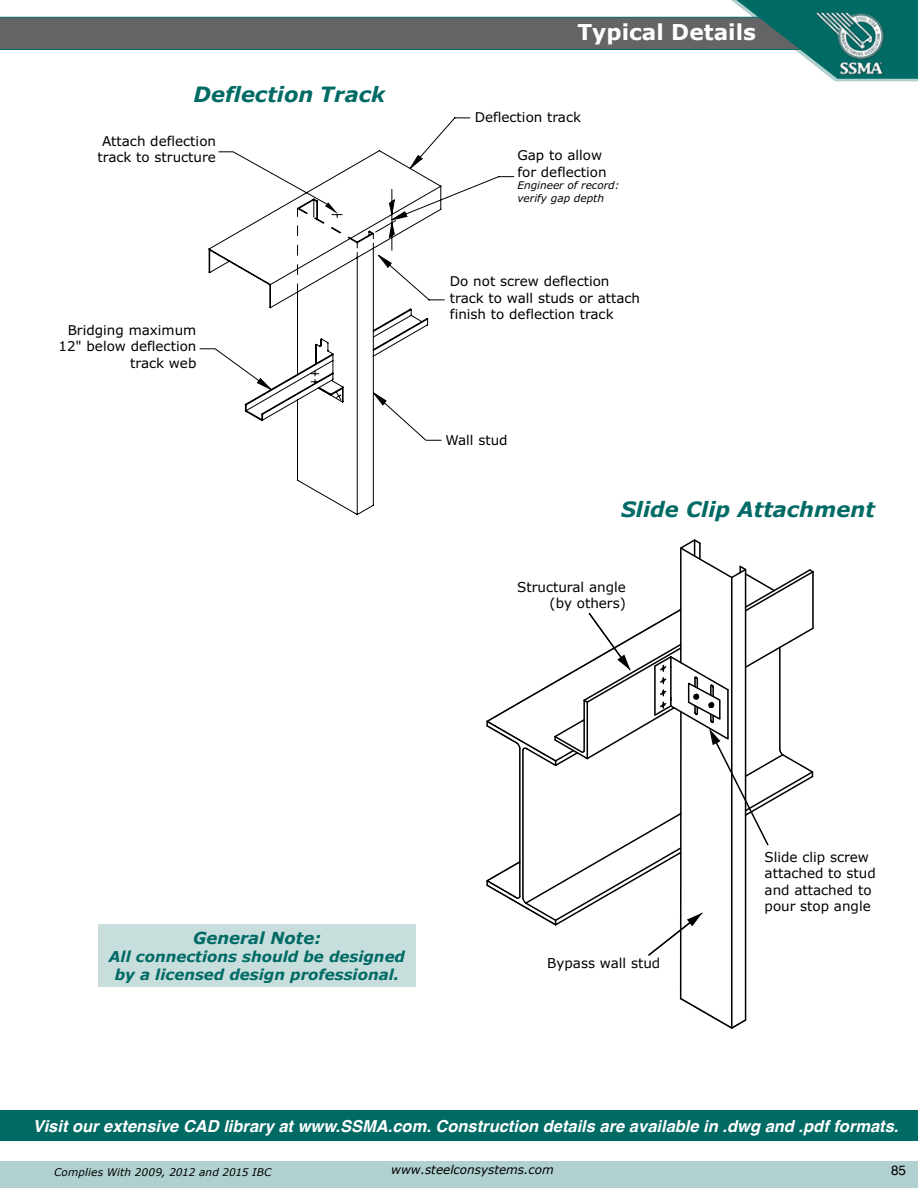
<style>
.page{position:relative;width:918px;height:1188px;background:#fff}
.page>*{position:absolute;margin:0;border:0;box-sizing:border-box;transform-origin:0 0}
.t1{font:700 21.75px "Verdana";color:#fff}
.t2{font:italic 700 21px "Verdana";color:#006a65}
.t3{font:italic 700 16.5px "Helvetica";color:#fff}
.t4{font:italic 700 16.5px "Verdana";color:#006a65}
.t5{font:italic 700 15px/18px "Verdana";color:#006a65;text-align:center}
.t6{font:13.5px/16.2px "Verdana";color:#000}
.t7{font:13.5px "Helvetica";color:#000}
.t8{font:italic 12px "Verdana";color:#000}
.t9{font:italic 10.5px/12.6px "Verdana";color:#000}
</style>
<div class="page">
<div style="left:0;top:1161px;width:918px;height:27px;background:#b0d1d0"></div>
<svg style="left:0;top:0;width:918px;height:82px"></svg>
<svg style="left:199px;top:117px;width:316px;height:399px"></svg>
<svg style="left:486px;top:539px;width:328px;height:490px"></svg>
<div style="left:98px;top:924px;width:318px;height:63px;background:#c7dedd"></div>
<div style="left:0;top:1110px;width:918px;height:31px;background:#006a65"></div>
<h2 class="t2" style="left:194px;top:81px;width:193px">Deflection Track</h2>
<p class="t6" style="left:98px;top:133px;width:120px;text-align:center">Attach deflection track to structure</p>
<p class="t6" style="left:58px;top:322px;width:140px;text-align:right">Bridging maximum<br>12" below deflection track web</p>
<h1 class="t1" style="left:577px;top:18px;width:180px">Typical Details</h1>
<p class="t6" style="left:475px;top:109px;width:108px">Deflection track</p>
<p class="t6" style="left:517px;top:147px;width:91px">Gap to allow for deflection</p>
<p class="t9" style="left:517px;top:179px;width:104px">Engineer of record: verify gap depth</p>
<p class="t6" style="left:450px;top:273px;width:192px">Do not screw deflection track to wall studs or attach finish to deflection track</p>
<p class="t6" style="left:445px;top:431px;width:64px">Wall stud</p>
<h2 class="t2" style="left:621px;top:496px;width:255px">Slide Clip Attachment</h2>
<p class="t6" style="left:517px;top:579px;width:110px;text-align:right">Structural angle (by others)</p>
<p class="t4" style="left:193px;top:927px;width:129px">General Note:</p>
<p class="t5" style="left:109px;top:948px;width:298px">All connections should be designed by a licensed design professional.</p>
<p class="t6" style="left:547px;top:955px;width:115px">Bypass wall stud</p>
<p class="t6" style="left:765px;top:849px;width:113px">Slide clip screw attached to stud and attached to pour stop angle</p>
<p class="t3" style="left:33px;top:1112px;width:867px">Visit our extensive CAD library at www.SSMA.com. Construction details are available in .dwg and .pdf formats.</p>
<p class="t9" style="left:54px;top:1166px;width:219px">Complies With 2009, 2012 and 2015 IBC</p>
<p class="t8" style="left:391px;top:1162px;width:164px">www.steelconsystems.com</p>
<p class="t7" style="left:891px;top:1160px;width:17px">85</p>
</div>
